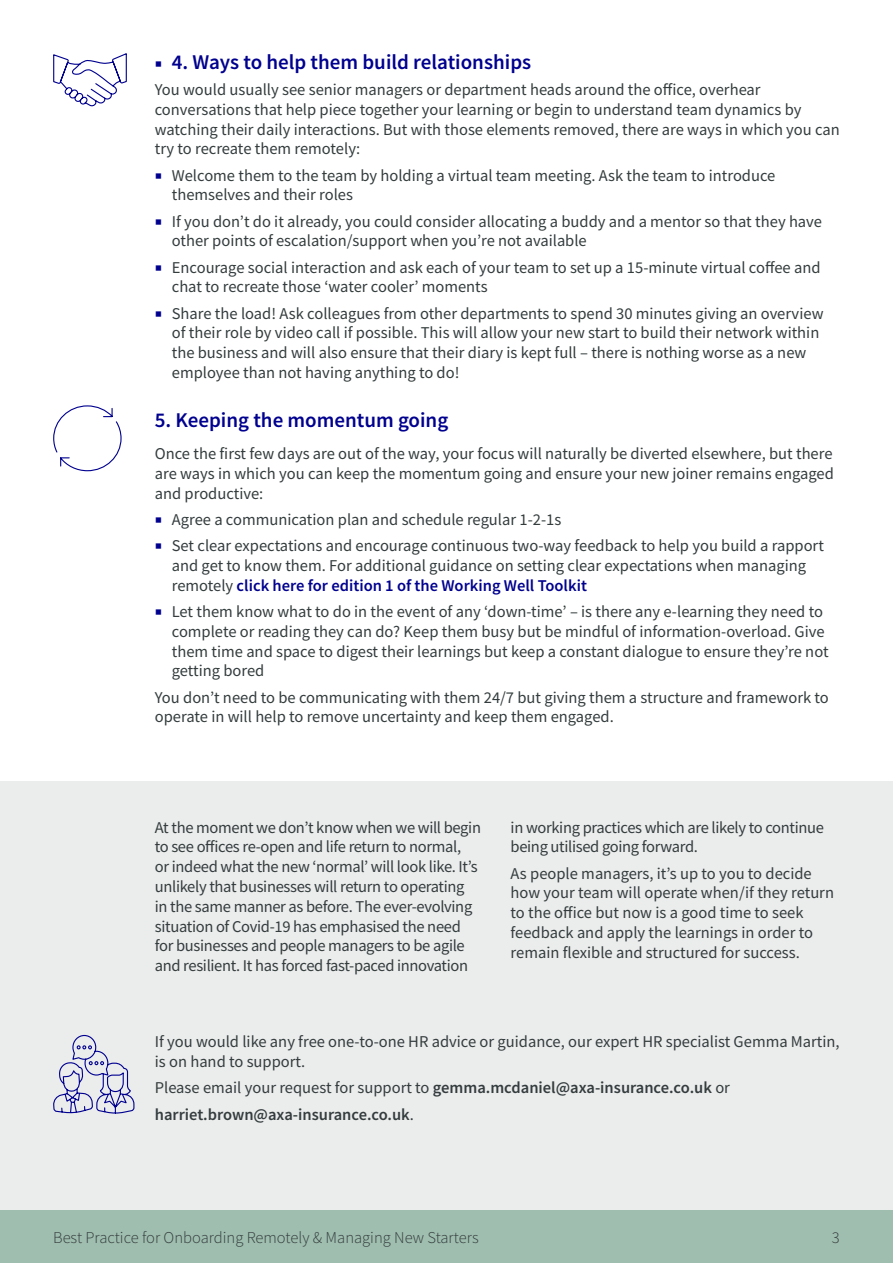
<style>
.page{position:relative;width:893px;height:1263px;background:#fff}
.page>*{position:absolute;margin:0;border:0;box-sizing:border-box;transform-origin:0 0}
.t1{font:600 21px "Source Sans Pro";color:#00008f}
.t2{font:16.5px/19.8px "Source Sans Pro";color:#343c3d}
.t3{font:16.5px/19.8px "Source Sans Pro";letter-spacing:-.02em;color:#343c3d}
.t4{font:600 16.5px/26.2px "Source Sans Pro";color:#343c3d}
.t5{font:300 16.5px "Source Sans Pro";color:#343c3d}
.s1{color:#00008f}
.s2{font-weight:600;color:#00008f}
.s3{font-weight:400}
</style>
<div class="page">
<div style="left:0;top:1210px;width:893px;height:53px;background:#9fbeaf"></div>
<div style="left:0;top:781px;width:893px;height:429px;background:#ebecec"></div>
<svg style="left:53px;top:53px;width:74px;height:54px"></svg>
<svg style="left:53px;top:405px;width:69px;height:67px"></svg>
<svg style="left:53px;top:1034px;width:82px;height:80px"></svg>
<p class="t1" style="left:155px;top:48px;width:378px">○ 4. Ways to help them build relationships</p>
<p class="t2" style="left:155px;top:80px;width:686px">You would usually see senior managers or department heads around the office, overhear conversations that help piece together your learning or begin to understand team dynamics by watching their daily interactions. But with those elements removed, there are ways in which you can try to recreate them remotely:</p>
<p class="t2" style="left:172px;top:165px;width:605px;text-indent:-17px"><span class="s1">○</span> Welcome them to the team by holding a virtual team meeting. Ask the team to introduce themselves and their roles</p>
<p class="t2" style="left:172px;top:211px;width:652px;text-indent:-17px"><span class="s1">○</span> If you don’t do it already, you could consider allocating a buddy and a mentor so that they have other points of escalation/support when you’re not available</p>
<p class="t2" style="left:172px;top:257px;width:650px;text-indent:-17px"><span class="s1">○</span> Encourage social interaction and ask each of your team to set up a 15-minute virtual coffee and chat to recreate those ‘water cooler’ moments</p>
<p class="t2" style="left:172px;top:303px;width:653px;text-indent:-17px"><span class="s1">○</span> Share the load! Ask colleagues from other departments to spend 30 minutes giving an overview of their role by video call if possible. This will allow your new start to build their network within the business and will also ensure that their diary is kept full – there is nothing worse as a new employee than not having anything to do!</p>
<p class="t1" style="left:155px;top:406px;width:295px">5. Keeping the momentum going</p>
<p class="t2" style="left:155px;top:444px;width:681px;text-align:justify">Once the first few days are out of the way, your focus will naturally be diverted elsewhere, but there are ways in which you can keep the momentum going and ensure your new joiner remains engaged and productive:</p>
<p class="t2" style="left:155px;top:509px;width:408px"><span class="s1">○</span> Agree a communication plan and schedule regular 1-2-1s</p>
<p class="t2" style="left:172px;top:536px;width:654px;text-indent:-17px"><span class="s1">○</span> Set clear expectations and encourage continuous two-way feedback to help you build a rapport and get to know them. For additional guidance on setting clear expectations when managing remotely <span class="s2">click here for edition 1 of the Working Well Toolkit</span></p>
<p class="t2" style="left:172px;top:601px;width:658px;text-indent:-17px"><span class="s1">○</span> Let them know what to do in the event of any ‘down-time’ – is there any e-learning they need to complete or reading they can do? Keep them busy but be mindful of information-overload. Give them time and space to digest their learnings but keep a constant dialogue to ensure they’re not getting bored</p>
<p class="t2" style="left:155px;top:687px;width:675px">You don’t need to be communicating with them 24/7 but giving them a structure and framework to operate in will help to remove uncertainty and keep them engaged.</p>
<p class="t3" style="left:155px;top:817px;width:328px">At the moment we don’t know when we will begin to see offices re-open and life return to normal,<br>or indeed what the new ‘normal’ will look like. It’s unlikely that businesses will return to operating in the same manner as before. The ever-evolving situation of Covid-19 has emphasised the need for businesses and people managers to be agile and resilient. It has forced fast-paced innovation</p>
<p class="t3" style="left:511px;top:817px;width:315px">in working practices which are likely to continue being utilised going forward.</p>
<p class="t2" style="left:511px;top:863px;width:325px">As people managers, it’s up to you to decide how your team will operate when/if they return to the office but now is a good time to seek feedback and apply the learnings in order to remain flexible and structured for success.</p>
<p class="t2" style="left:155px;top:1032px;width:686px">If you would like any free one-to-one HR advice or guidance, our expert HR specialist Gemma Martin, is on hand to support.</p>
<p class="t4" style="left:155px;top:1074px;width:577px"><span class="s3">Please email your request for support to</span> gemma.mcdaniel@axa-insurance.co.uk <span class="s3">or </span>harriet.brown@axa-insurance.co.uk<span class="s3">.</span></p>
<p class="t5" style="left:53px;top:1227px;width:427px">Best Practice for Onboarding Remotely &amp; Managing New Starters</p>
<p class="t5" style="left:832px;top:1227px;width:9px">3</p>
</div>
